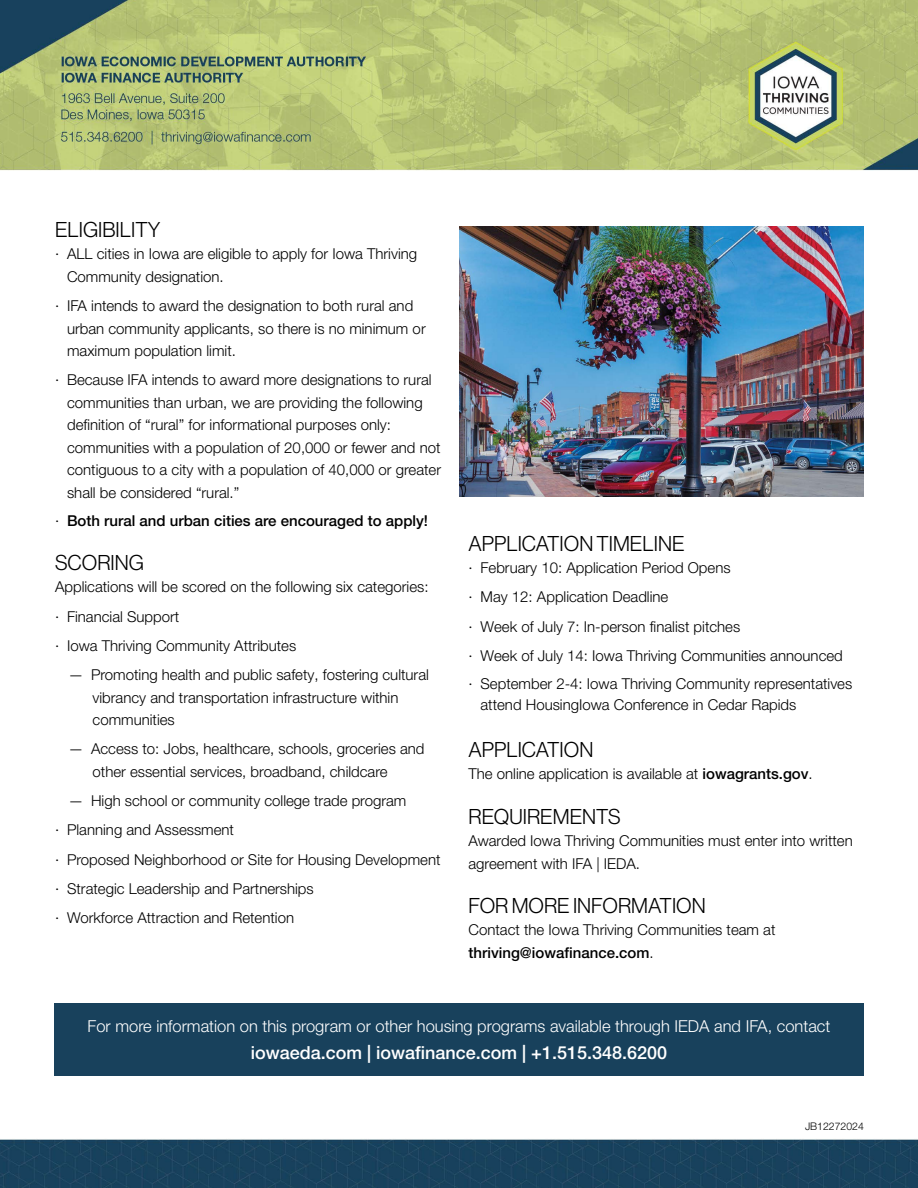
<style>
.page{position:relative;width:918px;height:1188px;background:#fff}
.page>*{position:absolute;margin:0;border:0;box-sizing:border-box;transform-origin:0 0}
.t1{font:21px "N Haas Grotesk DS Pro 45 Lt";color:#000}
.t2{font:500 18px "Helvetica Neue LT Pro";color:#fff}
.t3{font:300 16.5px "Helvetica Neue LT Pro";color:#fff}
.t4{font:300 15px/22.5px "Helvetica Neue LT Pro";color:#000}
.t5{font:500 15px "Helvetica Neue LT Pro";color:#000}
.t6{font:300 10.5px "Helvetica Neue LT Pro";color:#000}
.s1{font-weight:300}
.s2{font-weight:500}
</style>
<div class="page">
<img style="left:0;top:0;width:918px;height:1188px">
<img style="left:459px;top:227px;width:405px;height:270px">
<div style="left:54px;top:1003px;width:810px;height:73px;background:#18415c"></div>
<h1 class="t1" style="left:55px;top:218px;width:107px">ELIGIBILITY</h1>
<p class="t4" style="left:67px;top:242px;width:352px;text-indent:-12px">∙ ALL cities in Iowa are eligible to apply for Iowa Thriving<br>Community designation.</p>
<p class="t4" style="left:67px;top:294px;width:360px;text-indent:-12px">∙ IFA intends to award the designation to both rural and urban community applicants, so there is no minimum or maximum population limit.</p>
<p class="t4" style="left:67px;top:368px;width:376px;text-indent:-12px">∙ Because IFA intends to award more designations to rural communities than urban, we are providing the following definition of “rural” for informational purposes only: communities with a population of 20,000 or fewer and not contiguous to a city with a population of 40,000 or greater shall be considered “rural.”</p>
<p class="t5" style="left:55px;top:511px;width:374px"><span class="s1">∙</span> Both rural and urban cities are encouraged to apply!</p>
<h1 class="t1" style="left:55px;top:551px;width:90px">SCORING</h1>
<p class="t4" style="left:55px;top:572px;width:375px;line-height:29.2px">Applications will be scored on the following six categories: ∙ Financial Support<br>∙ Iowa Thriving Community Attributes</p>
<p class="t4" style="left:93px;top:663px;width:338px;text-indent:-24px">— Promoting health and public safety, fostering cultural vibrancy and transportation infrastructure within communities</p>
<p class="t4" style="left:93px;top:737px;width:333px;text-indent:-24px">— Access to: Jobs, healthcare, schools, groceries and other essential services, broadband, childcare</p>
<p class="t4" style="left:55px;top:786px;width:387px;line-height:29.2px;text-indent:14px">— High school or community college trade program<br>∙ Planning and Assessment<br>∙ Proposed Neighborhood or Site for Housing Development ∙ Strategic Leadership and Partnerships<br>∙ Workforce Attraction and Retention</p>
<h1 class="t1" style="left:469px;top:531px;width:218px">APPLICATION TIMELINE</h1>
<p class="t4" style="left:469px;top:553px;width:385px;line-height:29px">∙ February 10: Application Period Opens<br>∙ May 12: Application Deadline<br>∙ Week of July 7: In-person finalist pitches<br>∙ Week of July 14: Iowa Thriving Communities announced<br>∙ September 2-4: Iowa Thriving Community representatives</p>
<p class="t4" style="left:481px;top:693px;width:317px">attend HousingIowa Conference in Cedar Rapids</p>
<h1 class="t1" style="left:469px;top:738px;width:126px">APPLICATION</h1>
<p class="t4" style="left:469px;top:762px;width:346px">The online application is available at <span class="s2">iowagrants.gov</span>.</p>
<h1 class="t1" style="left:469px;top:804px;width:154px">REQUIREMENTS</h1>
<p class="t4" style="left:469px;top:829px;width:386px">Awarded Iowa Thriving Communities must enter into written agreement with IFA | IEDA.</p>
<h1 class="t1" style="left:469px;top:894px;width:239px">FOR MORE INFORMATION</h1>
<p class="t4" style="left:469px;top:918px;width:309px">Contact the Iowa Thriving Communities team at <span class="s2">thriving@iowafinance.com</span>.</p>
<p class="t3" style="left:88px;top:1016px;width:744px">For more information on this program or other housing programs available through IEDA and IFA, contact</p>
<p class="t2" style="left:251px;top:1042px;width:418px">iowaeda.com | iowafinance.com | +1.515.348.6200</p>
<p class="t6" style="left:805px;top:1119px;width:60px">JB12272024</p>
</div>
